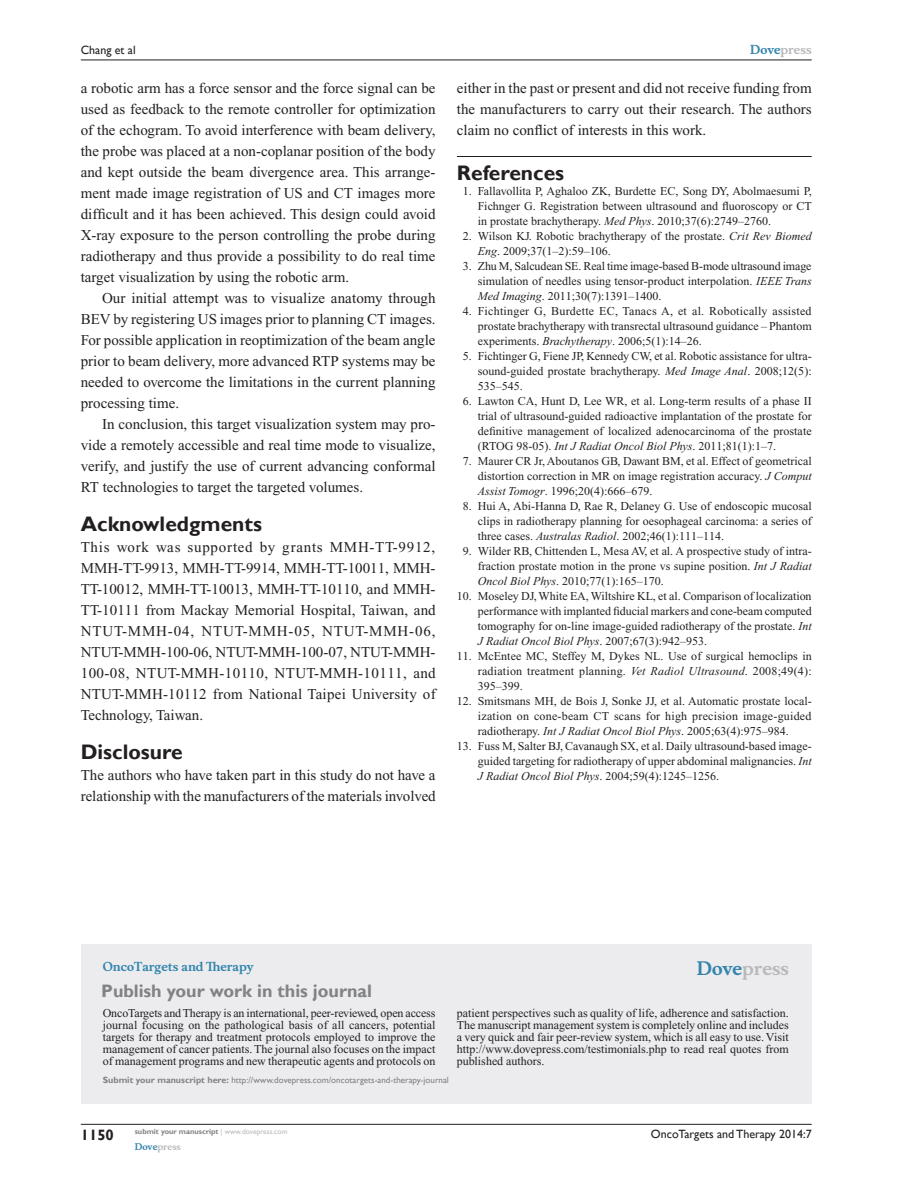
<style>
.page{position:relative;width:918px;height:1188px;background:#fff}
.page>*{position:absolute;margin:0;border:0;box-sizing:border-box;transform-origin:0 0}
.RefH{font:700 21px "Gill Sans";color:#231f20}
.PromBx-H1{font:700 18px "Gill Sans";color:#808285}
.PromBx-Brand{font:700 18px "Musee";color:#b8b9bc}
.Tx{font:15px/21px "Times New Roman";color:#231f20;text-align:justify}
.TxF{font:15px/21px "Times New Roman";color:#231f20;text-align:justify}
.t1{font:700 15px "Gill Sans";color:#231f20}
.RefNL2{font:12px/15px "Times New Roman";color:#231f20;text-align:justify}
.PromBx-Tx{font:12px/12px "Times New Roman";color:#231f20;text-align:justify}
.t2{font:12px "Gill Sans";color:#231f20}
.PromBx-JrnlName{font:700 12px "Musee";color:#3485ae}
.t3{font:700 12px "Musee";color:#b8b9bc}
.PromBx-SubmitMssWebA{font:9px "Gill Sans";color:#808285}
.t4{font:700 9px "Musee";color:#b8b9bc}
.t5{font:700 7.5px "Gill Sans";color:#808285}
.s1{color:#3485ae}
.s2{font-style:italic}
.s3{font-weight:700}
.s4{font-weight:400;color:#b8b9bc}
</style>
<div class="page">
<div style="left:81px;top:944px;width:731px;height:159px;background:#ececee"></div>
<hr style="left:81px;top:1124px;width:731px;height:1px;background:#231f20">
<hr style="left:81px;top:60px;width:731px;height:1px;background:#231f20">
<hr style="left:457px;top:156px;width:355px;height:1px;background:#231f20">
<p class="t2" style="left:81px;top:43px;width:56px">Chang et al</p>
<p class="Tx" style="left:81px;top:77px;width:356px">a robotic arm has a force sensor and the force signal can be used as feedback to the remote controller for optimization of the echogram. To avoid interference with beam delivery, the probe was placed at a non-coplanar position of the body and kept outside the beam divergence area. This arrange&shy;ment made image registration of US and CT images more difficult and it has been achieved. This design could avoid X-ray exposure to the person controlling the probe during radiotherapy and thus provide a possibility to do real time target visualization by using the robotic arm.</p>
<p class="Tx" style="left:81px;top:287px;width:356px;text-indent:21px">Our initial attempt was to visualize anatomy through BEV by registering US images prior to planning CT images.<br>For possible application in reoptimization of the beam angle prior to beam delivery, more advanced RTP systems may be needed to overcome the limitations in the current planning processing time.</p>
<p class="Tx" style="left:81px;top:413px;width:356px;text-indent:21px">In conclusion, this target visualization system may pro&shy;vide a remotely accessible and real time mode to visualize, verify, and justify the use of current advancing conformal RT technologies to target the targeted volumes.</p>
<h1 class="RefH" style="left:81px;top:511px;width:183px">Acknowledgments</h1>
<p class="TxF" style="left:81px;top:536px;width:357px">This work was supported by grants MMH-TT-9912, MMH-TT-9913, MMH-TT-9914, MMH-TT-10011, MMH-TT-10012, MMH-TT-10013, MMH-TT-10110, and MMH-TT-10111 from Mackay Memorial Hospital, Taiwan, and NTUT-MMH-04, NTUT-MMH-05, NTUT-MMH-06, NTUT-MMH-100-06, NTUT-MMH-100-07, NTUT-MMH-100-08, NTUT-MMH-10110, NTUT-MMH-10111, and NTUT-MMH-10112 from National Taipei University of Technology, Taiwan.</p>
<h1 class="RefH" style="left:81px;top:739px;width:103px">Disclosure</h1>
<p class="TxF" style="left:81px;top:764px;width:357px">The authors who have taken part in this study do not have a relationship with the manufacturers of the materials involved</p>
<p class="t3" style="left:750px;top:43px;width:63px"><span class="s1">Dove</span>press</p>
<p class="TxF" style="left:457px;top:77px;width:356px">either in the past or present and did not receive funding from the manufacturers to carry out their research. The authors claim no conflict of interests in this work.</p>
<p class="RefH" style="left:457px;top:160px;width:109px">References</p>
<p class="RefNL2" style="left:478px;top:183px;width:335px;text-indent:-15px">1. Fallavollita P, Aghaloo ZK, Burdette EC, Song DY, Abolmaesumi P, Fichnger G. Registration between ultrasound and fluoroscopy or CT in prostate brachytherapy. <span class="s2">Med Phys</span>. 2010;37(6):2749–2760.</p>
<p class="RefNL2" style="left:478px;top:228px;width:335px;text-indent:-15px">2. Wilson KJ. Robotic brachytherapy of the prostate. <span class="s2">Crit Rev Biomed<br>Eng</span>. 2009;37(1–2):59–106.</p>
<p class="RefNL2" style="left:478px;top:258px;width:335px;text-indent:-15px">3. Zhu M, Salcudean SE. Real time image-based B-mode ultrasound image simulation of needles using tensor-product interpolation. <span class="s2">IEEE Trans Med Imaging</span>. 2011;30(7):1391–1400.</p>
<p class="RefNL2" style="left:478px;top:303px;width:335px;text-indent:-15px">4. Fichtinger G, Burdette EC, Tanacs A, et al. Robotically assisted prostate brachytherapy with transrectal ultrasound guidance – Phantom experiments. <span class="s2">Brachytherapy</span>. 2006;5(1):14–26.</p>
<p class="RefNL2" style="left:478px;top:348px;width:335px;text-indent:-15px">5. Fichtinger G, Fiene JP, Kennedy CW, et al. Robotic assistance for ultra&shy;sound-guided prostate brachytherapy. <span class="s2">Med Image Anal</span>. 2008;12(5):<br>535–545.</p>
<p class="RefNL2" style="left:478px;top:393px;width:335px;text-indent:-15px">6. Lawton CA, Hunt D, Lee WR, et al. Long-term results of a phase II trial of ultrasound-guided radioactive implantation of the prostate for definitive management of localized adenocarcinoma of the prostate (RTOG 98-05). <span class="s2">Int J Radiat Oncol Biol Phys</span>. 2011;81(1):1–7.</p>
<p class="RefNL2" style="left:478px;top:453px;width:335px;text-indent:-15px">7. Maurer CR Jr, Aboutanos GB, Dawant BM, et al. Effect of geometrical distortion correction in MR on image registration accuracy. <span class="s2">J Comput Assist Tomogr</span>. 1996;20(4):666–679.</p>
<p class="RefNL2" style="left:478px;top:498px;width:335px;text-indent:-15px">8. Hui A, Abi-Hanna D, Rae R, Delaney G. Use of endoscopic mucosal clips in radiotherapy planning for oesophageal carcinoma: a series of three cases. <span class="s2">Australas Radiol</span>. 2002;46(1):111–114.</p>
<p class="RefNL2" style="left:478px;top:543px;width:335px;text-indent:-15px">9. Wilder RB, Chittenden L, Mesa AV, et al. A prospective study of intra&shy;fraction prostate motion in the prone vs supine position. <span class="s2">Int J Radiat Oncol Biol Phys</span>. 2010;77(1):165–170.</p>
<p class="RefNL2" style="left:478px;top:588px;width:335px;text-indent:-21px">10. Moseley DJ, White EA, Wiltshire KL, et al. Comparison of localization performance with implanted fiducial markers and cone-beam computed tomography for on-line image-guided radiotherapy of the prostate. <span class="s2">Int J Radiat Oncol Biol Phys</span>. 2007;67(3):942–953.</p>
<p class="RefNL2" style="left:478px;top:648px;width:335px;text-indent:-21px">11. McEntee MC, Steffey M, Dykes NL. Use of surgical hemoclips in radiation treatment planning. <span class="s2">Vet Radiol Ultrasound</span>. 2008;49(4):<br>395–399.</p>
<p class="RefNL2" style="left:478px;top:693px;width:335px;text-indent:-21px">12. Smitsmans MH, de Bois J, Sonke JJ, et al. Automatic prostate local&shy;ization on cone-beam CT scans for high precision image-guided radiotherapy. <span class="s2">Int J Radiat Oncol Biol Phys</span>. 2005;63(4):975–984.</p>
<p class="RefNL2" style="left:478px;top:738px;width:335px;text-indent:-21px">13. Fuss M, Salter BJ, Cavanaugh SX, et al. Daily ultrasound-based image&shy;guided targeting for radiotherapy of upper abdominal malignancies. <span class="s2">Int J Radiat Oncol Biol Phys</span>. 2004;59(4):1245–1256.</p>
<p class="PromBx-JrnlName" style="left:103px;top:959px;width:152px">OncoTargets and Therapy</p>
<p class="PromBx-H1" style="left:101px;top:980px;width:272px">Publish your work in this journal</p>
<p class="PromBx-Brand" style="left:697px;top:958px;width:94px"><span class="s1">Dove</span>press</p>
<p class="PromBx-Tx" style="left:103px;top:1007px;width:334px">OncoTargets and Therapy is an international, peer-reviewed, open access journal focusing on the pathological basis of all cancers, potential targets for therapy and treatment protocols employed to improve the management of cancer patients. The journal also focuses on the impact of management programs and new therapeutic agents and protocols on</p>
<p class="PromBx-Tx" style="left:457px;top:1007px;width:333px">patient perspectives such as quality of life, adherence and satisfaction.<br>The manuscript management system is completely online and includes a very quick and fair peer-review system, which is all easy to use. Visit http://www.dovepress.com/testimonials.php to read real quotes from published authors.</p>
<p class="PromBx-SubmitMssWebA" style="left:103px;top:1075px;width:348px"><span class="s3">Submit your manuscript here:</span> http://www.dovepress.com/oncotargets-and-therapy-journal</p>
<p class="t1" style="left:81px;top:1126px;width:35px">1150</p>
<p class="t5" style="left:135px;top:1127px;width:154px">submit your manuscript <span class="s4">| www.dovepress.com</span></p>
<p class="t4" style="left:135px;top:1141px;width:48px"><span class="s1">Dove</span>press</p>
<p class="t2" style="left:651px;top:1127px;width:162px">OncoTargets and Therapy 2014:7</p>
</div>
